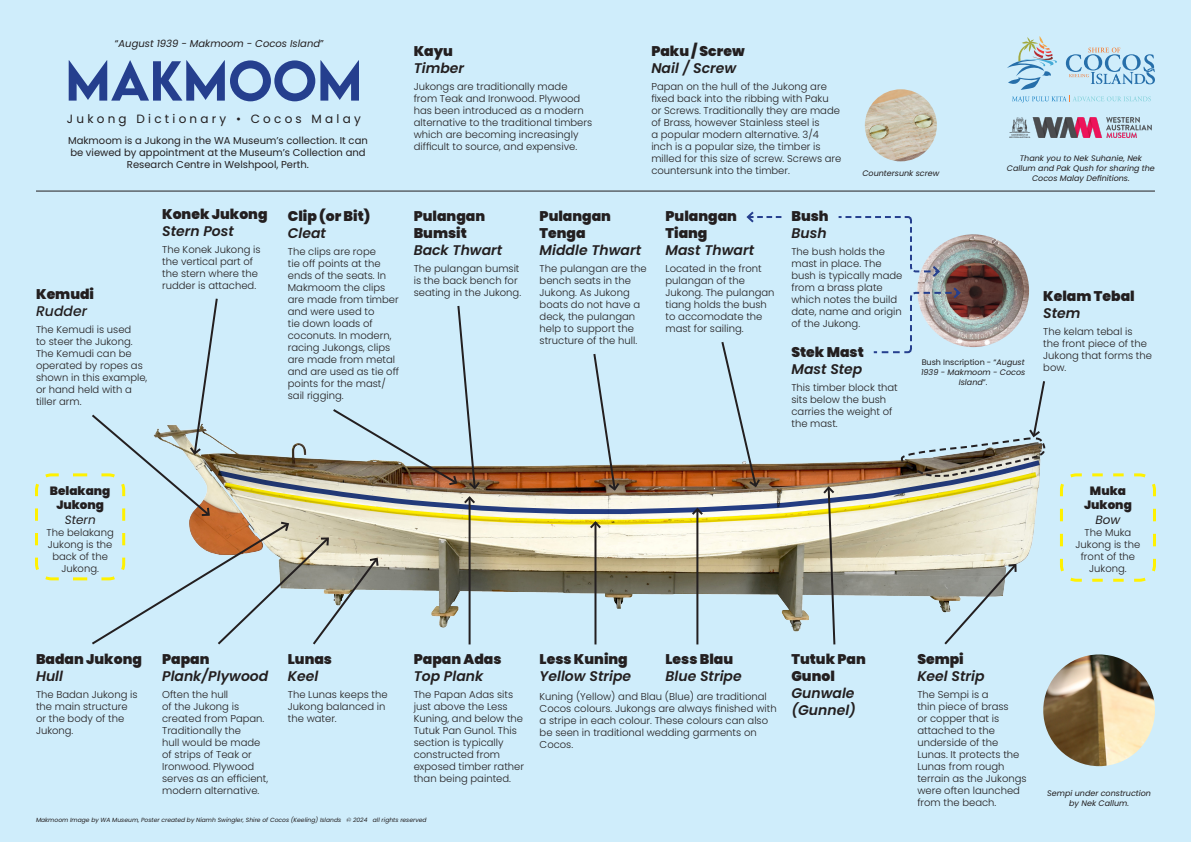
<style>
.page{position:relative;width:1191px;height:842px;background:#cfedfb}
.page>*{position:absolute;margin:0;border:0;box-sizing:border-box;transform-origin:0 0}
.t1{font:500 50px "LEMONMILK";color:#253f8e}
.t2{font:900 14px/16.8px "Poppins";color:#231f20}
.t3{font:italic 600 14px/16.8px "Poppins";color:#231f20}
.t4{font:italic 500 14px "Poppins";color:#231f20}
.t5{font:12px "Poppins";letter-spacing:.27em;color:#231f20}
.t6{font:900 12px/14.4px "Poppins";color:#231f20;text-align:center}
.t7{font:italic 12px "Poppins";color:#231f20}
.t8{font:300 10px/12px "Poppins";color:#231f20}
.t9{font:10px/12px "Poppins";color:#231f20;text-align:center}
.t10{font:italic 10px "Poppins";color:#231f20}
.t11{font:italic 8px/9.6px "Poppins";color:#231f20;text-align:center}
.t12{font:italic 6px "Poppins";color:#231f20}
.s1{font-style:normal}
</style>
<div class="page">
<img style="left:482px;top:526px;width:553px;height:108px">
<svg style="left:482px;top:515px;width:554px;height:11px;background:#efe8a5"></svg>
<img style="left:482px;top:460px;width:558px;height:55px">
<svg style="left:1060px;top:473px;width:96px;height:109px"></svg>
<hr style="left:36px;top:191px;width:1119px;height:1px;background:#231f20">
<hr style="left:594px;top:522px;width:2px;height:122px;background:#231f20">
<svg style="left:588px;top:520px;width:15px;height:10px"></svg>
<hr style="left:696px;top:509px;width:2px;height:135px;background:#231f20">
<svg style="left:690px;top:506px;width:15px;height:11px"></svg>
<svg style="left:942px;top:562px;width:76px;height:83px"></svg>
<svg style="left:821px;top:485px;width:15px;height:160px"></svg>
<img style="left:1043px;top:654px;width:112px;height:112px;border-radius:56px">
<svg style="left:592px;top:354px;width:29px;height:138px"></svg>
<svg style="left:720px;top:342px;width:42px;height:147px"></svg>
<svg style="left:35px;top:298px;width:447px;height:347px"></svg>
<img style="left:917px;top:234px;width:112px;height:113px">
<img style="left:865px;top:89px;width:72px;height:72px;border-radius:36px">
<img style="left:1009px;top:118px;width:143px;height:20px">
<svg style="left:899px;top:381px;width:147px;height:96px"></svg>
<svg style="left:746px;top:211px;width:35px;height:12px"></svg>
<svg style="left:873px;top:285px;width:89px;height:69px"></svg>
<svg style="left:838px;top:216px;width:103px;height:63px"></svg>
<svg style="left:1007px;top:36px;width:50px;height:54px"></svg>
<svg style="left:1065px;top:48px;width:90px;height:36px"></svg>
<svg style="left:1012px;top:96px;width:138px;height:7px"></svg>
<p class="t10" style="left:115px;top:37px;width:211px"><span class="s1">“</span>August 1939 - Makmoom - Cocos Island<span class="s1">”</span></p>
<p class="t1" style="left:65px;top:48px;width:299px">MAKMOOM</p>
<p class="t5" style="left:67px;top:112px;width:295px">Jukong Dictionary • Cocos Malay</p>
<p class="t9" style="left:68px;top:134px;width:301px">Makmoom is a Jukong in the WA Museum’s collection. It can be viewed by appointment at the Museum’s Collection and<br>Research Centre in Welshpool, Perth.</p>
<p class="t2" style="left:36px;top:286px;width:60px">Kemudi</p>
<p class="t4" style="left:36px;top:303px;width:52px">Rudder</p>
<p class="t8" style="left:36px;top:323px;width:113px">The Kemudi is used<br>to steer the Jukong.<br>The Kemudi can be operated by ropes as shown in this example, or hand held with a tiller arm.</p>
<p class="t2" style="left:162px;top:206px;width:107px">Konek Jukong</p>
<p class="t3" style="left:162px;top:222px;width:73px">Stern Post</p>
<p class="t8" style="left:162px;top:243px;width:100px">The Konek Jukong is the vertical part of the stern where the rudder is attached.</p>
<p class="t2" style="left:288px;top:208px;width:84px">Clip (or Bit)</p>
<p class="t3" style="left:288px;top:225px;width:40px">Cleat</p>
<p class="t8" style="left:288px;top:246px;width:113px">The clips are rope<br>tie off points at the ends of the seats. In<br>Makmoom the clips are made from timber and were used to<br>tie down loads of coconuts. In modern, racing Jukongs, clips are made from metal and are used as tie off points for the mast/ sail rigging.</p>
<p class="t2" style="left:414px;top:43px;width:41px">Kayu</p>
<p class="t3" style="left:414px;top:60px;width:52px">Timber</p>
<p class="t8" style="left:414px;top:81px;width:180px">Jukongs are traditionally made from Teak and Ironwood. Plywood has been introduced as a modern alternative to the traditional timbers which are becoming increasingly difficult to source, and expensive.</p>
<p class="t2" style="left:651px;top:43px;width:95px">Paku / Screw</p>
<p class="t3" style="left:651px;top:60px;width:86px">Nail / Screw</p>
<p class="t8" style="left:651px;top:81px;width:192px">Papan on the hull of the Jukong are fixed back into the ribbing with Paku<br>or Screws. Traditionally they are made of Brass, however Stainless steel is<br>a popular modern alternative. 3/4 inch is a popular size, the timber is milled for this size of screw. Screws are countersunk into the timber.</p>
<p class="t11" style="left:862px;top:168px;width:78px">Countersunk screw</p>
<p class="t11" style="left:1007px;top:154px;width:149px">Thank you to Nek Suhanie, Nek<br>Callum and Pak Qush for sharing the<br>Cocos Malay Definitions.</p>
<p class="t2" style="left:414px;top:208px;width:73px">Pulangan<br>Bumsit</p>
<p class="t3" style="left:414px;top:242px;width:90px">Back Thwart</p>
<p class="t8" style="left:414px;top:262px;width:109px">The pulangan bumsit is the back bench for seating in the Jukong.</p>
<p class="t2" style="left:539px;top:208px;width:73px">Pulangan<br>Tenga</p>
<p class="t3" style="left:539px;top:242px;width:103px">Middle Thwart</p>
<p class="t8" style="left:539px;top:262px;width:108px">The pulangan are the bench seats in the<br>Jukong. As Jukong boats do not have a deck, the pulangan help to support the structure of the hull.</p>
<p class="t2" style="left:665px;top:208px;width:73px">Pulangan<br>Tiang</p>
<p class="t3" style="left:665px;top:242px;width:90px">Mast Thwart</p>
<p class="t8" style="left:665px;top:262px;width:110px">Located in the front pulangan of the<br>Jukong. The pulangan tiang holds the bush to accomodate the mast for sailing.</p>
<p class="t2" style="left:791px;top:208px;width:39px">Bush</p>
<p class="t3" style="left:791px;top:225px;width:37px">Bush</p>
<p class="t8" style="left:791px;top:246px;width:113px">The bush holds the mast in place. The bush is typically made from a brass plate which notes the build date, name and origin of the Jukong.</p>
<p class="t2" style="left:791px;top:344px;width:74px">Stek Mast</p>
<p class="t3" style="left:791px;top:360px;width:72px">Mast Step</p>
<p class="t8" style="left:791px;top:381px;width:108px">This timber block that sits below the bush carries the weight of the mast.</p>
<p class="t11" style="left:921px;top:358px;width:106px"><span class="s1">Bush Inscription - “</span>August<br>1939 - Makmoom - Cocos<br>Island<span class="s1">”.</span></p>
<p class="t2" style="left:1043px;top:288px;width:93px">Kelam Tebal</p>
<p class="t3" style="left:1043px;top:305px;width:39px">Stem</p>
<p class="t8" style="left:1043px;top:326px;width:110px">The kelam tebal is<br>the front piece of the<br>Jukong that forms the bow.</p>
<p class="t6" style="left:50px;top:483px;width:62px">Belakang<br>Jukong</p>
<p class="t7" style="left:65px;top:512px;width:32px">Stern</p>
<p class="t8" style="left:47px;top:526px;width:69px;text-align:center">The belakang<br>Jukong is the back of the<br>Jukong.</p>
<p class="t6" style="left:1084px;top:483px;width:49px">Muka<br>Jukong</p>
<p class="t7" style="left:1095px;top:512px;width:26px">Bow</p>
<p class="t8" style="left:1075px;top:526px;width:66px;text-align:center">The Muka<br>Jukong is the front of the<br>Jukong.</p>
<p class="t2" style="left:36px;top:651px;width:107px">Badan Jukong</p>
<p class="t3" style="left:36px;top:668px;width:29px">Hull</p>
<p class="t8" style="left:36px;top:688px;width:103px">The Badan Jukong is the main structure or the body of the<br>Jukong.</p>
<p class="t2" style="left:162px;top:651px;width:49px">Papan</p>
<p class="t3" style="left:162px;top:668px;width:108px">Plank/Plywood</p>
<p class="t8" style="left:162px;top:688px;width:108px">Often the hull<br>of the Jukong is created from Papan.<br>Traditionally the<br>hull would be made of strips of Teak or<br>Ironwood. Plywood serves as an efficient, modern alternative.</p>
<p class="t2" style="left:288px;top:651px;width:46px">Lunas</p>
<p class="t3" style="left:288px;top:668px;width:32px">Keel</p>
<p class="t8" style="left:288px;top:688px;width:101px">The Lunas keeps the<br>Jukong balanced in the water.</p>
<p class="t2" style="left:414px;top:651px;width:89px">Papan Adas</p>
<p class="t3" style="left:414px;top:668px;width:71px">Top Plank</p>
<p class="t8" style="left:414px;top:688px;width:112px">The Papan Adas sits just above the Less<br>Kuning, and below the<br>Tutuk Pan Gunol. This section is typically constructed from exposed timber rather than being painted.</p>
<p class="t2" style="left:539px;top:651px;width:90px">Less Kuning</p>
<p class="t3" style="left:539px;top:668px;width:93px">Yellow Stripe</p>
<p class="t2" style="left:665px;top:651px;width:69px">Less Blau</p>
<p class="t3" style="left:665px;top:668px;width:78px">Blue Stripe</p>
<p class="t8" style="left:539px;top:691px;width:238px">Kuning (Yellow) and Blau (Blue) are traditional Cocos colours. Jukongs are always finished with a stripe in each colour. These colours can also be seen in traditional wedding garments on Cocos.</p>
<p class="t2" style="left:791px;top:651px;width:76px">Tutuk Pan<br>Gunol</p>
<p class="t3" style="left:791px;top:684px;width:66px">Gunwale (Gunnel)</p>
<p class="t2" style="left:917px;top:651px;width:48px">Sempi</p>
<p class="t3" style="left:917px;top:668px;width:69px">Keel Strip</p>
<p class="t8" style="left:917px;top:688px;width:111px">The Sempi is a<br>thin piece of brass<br>or copper that is attached to the underside of the<br>Lunas. It protects the<br>Lunas from rough terrain as the Jukongs were often launched from the beach.</p>
<p class="t11" style="left:1047px;top:789px;width:105px">Sempi under construction by Nek Callum.</p>
<p class="t12" style="left:36px;top:817px;width:392px">Makmoom Image by WA Museum, Poster created by Niamh Swingler, Shire of Cocos (Keeling) Islands © 2024 all rights reserved</p>
</div>
